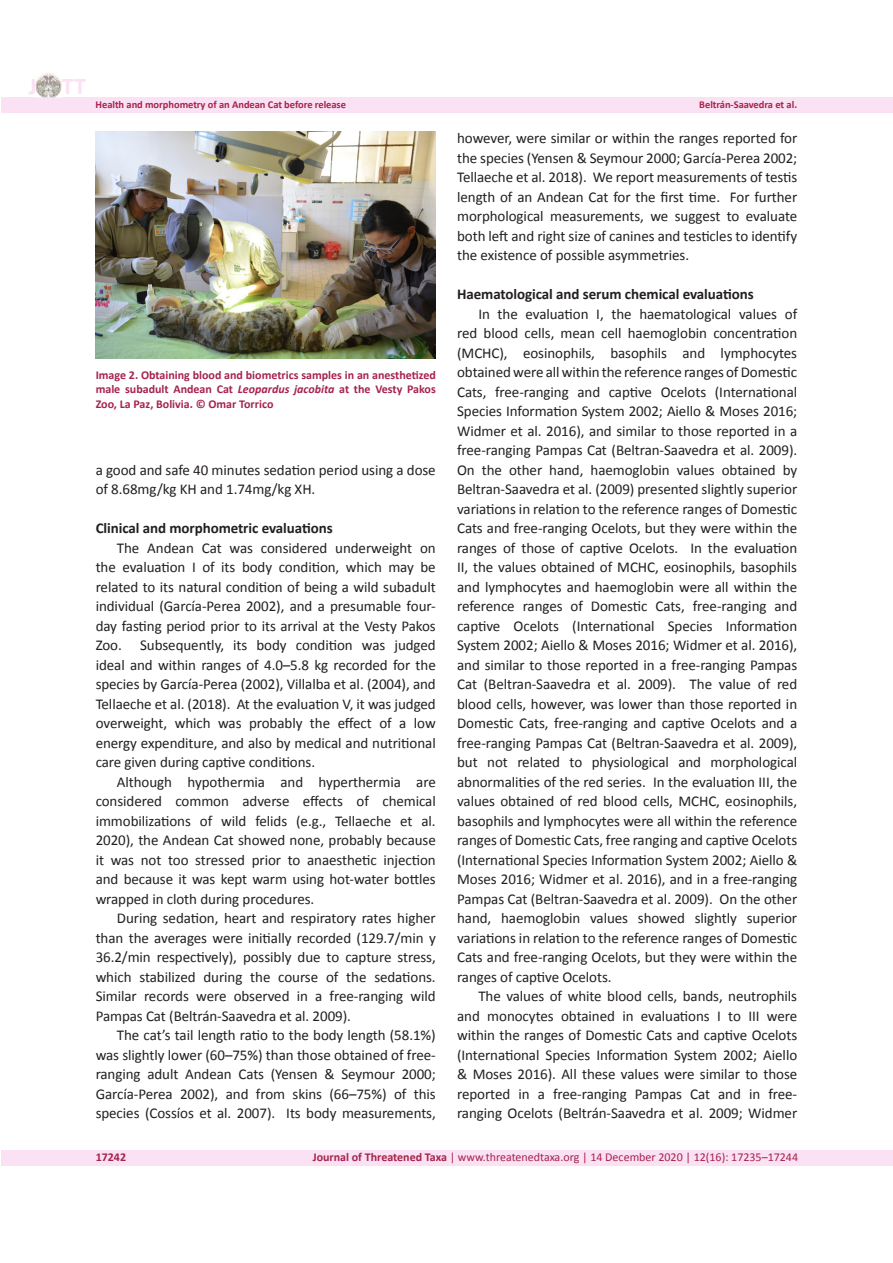
<style>
.page{position:relative;width:893px;height:1263px;background:#fff}
.page>*{position:absolute;margin:0;border:0;box-sizing:border-box;transform-origin:0 0}
.t1{font:700 24px "Calibri";color:#fbe1f4}
.jott_notes_body_text{font:15px/19.5px "Calibri";letter-spacing:-.005em;color:#231f20;text-align:justify}
.jott_notes_body_text-2{font:700 15px "Calibri";letter-spacing:-.005em;color:#231f20}
.Body_Text{font:700 12px/14.4px "Calibri";color:#a5234c;text-align:justify}
.t2{font:12px "Calibri 2";color:#a5234c}
.t3{font:12px "Calibri Bold 2";color:#a5234c}
.t4{font:10.5px "Calibri Bold 2";letter-spacing:-.005em;color:#a5234c}
.s1{font-family:"Calibri Bold 2";font-weight:400}
.s2{font-family:"Calibri Bold Italic 2";font-weight:400}
.s3{font-family:"Calibri 2"}
.s4{font-family:"Calibri Bold 2"}
</style>
<div class="page">
<div style="left:1px;top:97px;width:891px;height:15px;background:#fbe1f4"></div>
<div style="left:1px;top:1150px;width:892px;height:16px;background:#fbe1f4"></div>
<img style="left:36px;top:73px;width:25px;height:25px">
<img style="left:96px;top:132px;width:340px;height:227px">
<h1 class="t1" style="left:29px;top:70px;width:59px"><span class="s1">J</span> TT</h1>
<p class="t4" style="left:96px;top:98px;width:252px">Health and morphometry of an Andean Cat before release</p>
<p class="t4" style="left:699px;top:98px;width:99px">Beltrán-Saavedra et al.</p>
<p class="Body_Text" style="left:96px;top:368px;width:342px">Image 2. Obtaining blood and biometrics samples in an anesthetized male subadult Andean Cat <span class="s2">Leopardus jacobita</span> at the Vesty Pakos Zoo, La Paz, Bolivia. © Omar Torrico</p>
<p class="jott_notes_body_text" style="left:96px;top:460px;width:342px">a good and safe 40 minutes sedation period using a dose of 8.68mg/kg KH and 1.74mg/kg XH.</p>
<p class="jott_notes_body_text-2" style="left:96px;top:519px;width:238px">Clinical and morphometric evaluations</p>
<p class="jott_notes_body_text" style="left:96px;top:538px;width:342px;text-indent:21px">The Andean Cat was considered underweight on the evaluation I of its body condition, which may be related to its natural condition of being a wild subadult individual (García-Perea 2002), and a presumable four&shy;day fasting period prior to its arrival at the Vesty Pakos Zoo. Subsequently, its body condition was judged ideal and within ranges of 4.0–5.8 kg recorded for the species by García-Perea (2002), Villalba et al. (2004), and Tellaeche et al. (2018). At the evaluation V, it was judged overweight, which was probably the effect of a low energy expenditure, and also by medical and nutritional care given during captive conditions.</p>
<p class="jott_notes_body_text" style="left:96px;top:772px;width:342px;text-indent:21px"><span class="s3">Although hypothermia and hyperthermia are </span>considered common adverse effects of chemical immobilizations of wild felids (e.g., Tellaeche et al.<br><span class="s3">2020), the Andean Cat showed none, probably because </span>it was not too stressed prior to anaesthetic injection and because it was kept warm using hot-water bottles <span class="s3">wrapped in cloth during procedures.</span></p>
<p class="jott_notes_body_text" style="left:96px;top:908px;width:342px;text-indent:21px">During sedation, heart and respiratory rates higher than the averages were initially recorded (129.7/min y 36.2/min respectively), possibly due to capture stress, which stabilized during the course of the sedations.<br>Similar records were observed in a free-ranging wild Pampas Cat (Beltrán-Saavedra et al. 2009).</p>
<p class="jott_notes_body_text" style="left:96px;top:1025px;width:342px;text-indent:21px">The cat’s tail length ratio to the body length (58.1%) was slightly lower (60–75%) than those obtained of free&shy;ranging adult Andean Cats (Yensen &amp; Seymour 2000; García-Perea 2002), and from skins (66–75%) of this species (Cossíos et al. 2007). Its body measurements,</p>
<p class="jott_notes_body_text" style="left:457px;top:128px;width:342px">however, were similar or within the ranges reported for the species (Yensen &amp; Seymour 2000; García-Perea 2002; Tellaeche et al. 2018). We report measurements of testis length of an Andean Cat for the first time. For further <span class="s3">morphological measurements, we suggest to evaluate </span>both left and right size of canines and testicles to identify the existence of possible asymmetries.</p>
<p class="jott_notes_body_text-2" style="left:457px;top:284px;width:298px">Haematological and serum chemical evaluations</p>
<p class="jott_notes_body_text" style="left:457px;top:304px;width:342px;text-indent:21px">In the evaluation I, the haematological values of red blood cells, mean cell haemoglobin concentration (MCHC), eosinophils, basophils and lymphocytes obtained were all within the reference ranges of Domestic Cats, free-ranging and captive Ocelots (International Species Information System 2002; Aiello &amp; Moses 2016; <span class="s3">Widmer et al. 2016), and similar to those reported in a </span>free-ranging Pampas Cat (Beltran-Saavedra et al. 2009).<br>On the other hand, haemoglobin values obtained by Beltran-Saavedra et al. (2009) presented slightly superior variations in relation to the reference ranges of Domestic Cats and free-ranging Ocelots, but they were within the ranges of those of captive Ocelots. In the evaluation II, the values obtained of MCHC, eosinophils, basophils <span class="s3">and lymphocytes and haemoglobin were all within the </span>reference ranges of Domestic Cats, free-ranging and captive Ocelots (International Species Information System 2002; Aiello &amp; Moses 2016; Widmer et al. 2016), and similar to those reported in a free-ranging Pampas Cat (Beltran-Saavedra et al. 2009). The value of red <span class="s3">blood cells, however, was lower than those reported in </span>Domestic Cats, free-ranging and captive Ocelots and a free-ranging Pampas Cat (Beltran-Saavedra et al. 2009), <span class="s3">but not related to physiological and morphological </span>abnormalities of the red series. In the evaluation III, the values obtained of red blood cells, MCHC, eosinophils, basophils and lymphocytes were all within the reference ranges of Domestic Cats, free ranging and captive Ocelots (International Species Information System 2002; Aiello &amp; Moses 2016; Widmer et al. 2016), and in a free-ranging Pampas Cat (Beltran-Saavedra et al. 2009). On the other <span class="s3">hand, haemoglobin values showed slightly superior </span>variations in relation to the reference ranges of Domestic Cats and free-ranging Ocelots, but they were within the ranges of captive Ocelots.</p>
<p class="jott_notes_body_text" style="left:457px;top:986px;width:342px;text-indent:21px">The values of white blood cells, bands, neutrophils and monocytes obtained in evaluations I to III were within the ranges of Domestic Cats and captive Ocelots (International Species Information System 2002; Aiello <span class="s3">&amp; Moses 2016). All these values were similar to those </span>reported in a free-ranging Pampas Cat and in free&shy;ranging Ocelots (Beltrán-Saavedra et al. 2009; Widmer</p>
<p class="t3" style="left:96px;top:1149px;width:32px">17242</p>
<p class="t2" style="left:313px;top:1150px;width:487px"><span class="s4">Journal of Threatened Taxa</span> | www.threatenedtaxa.org | 14 December 2020 | 12(16): 17235–17244</p>
</div>
